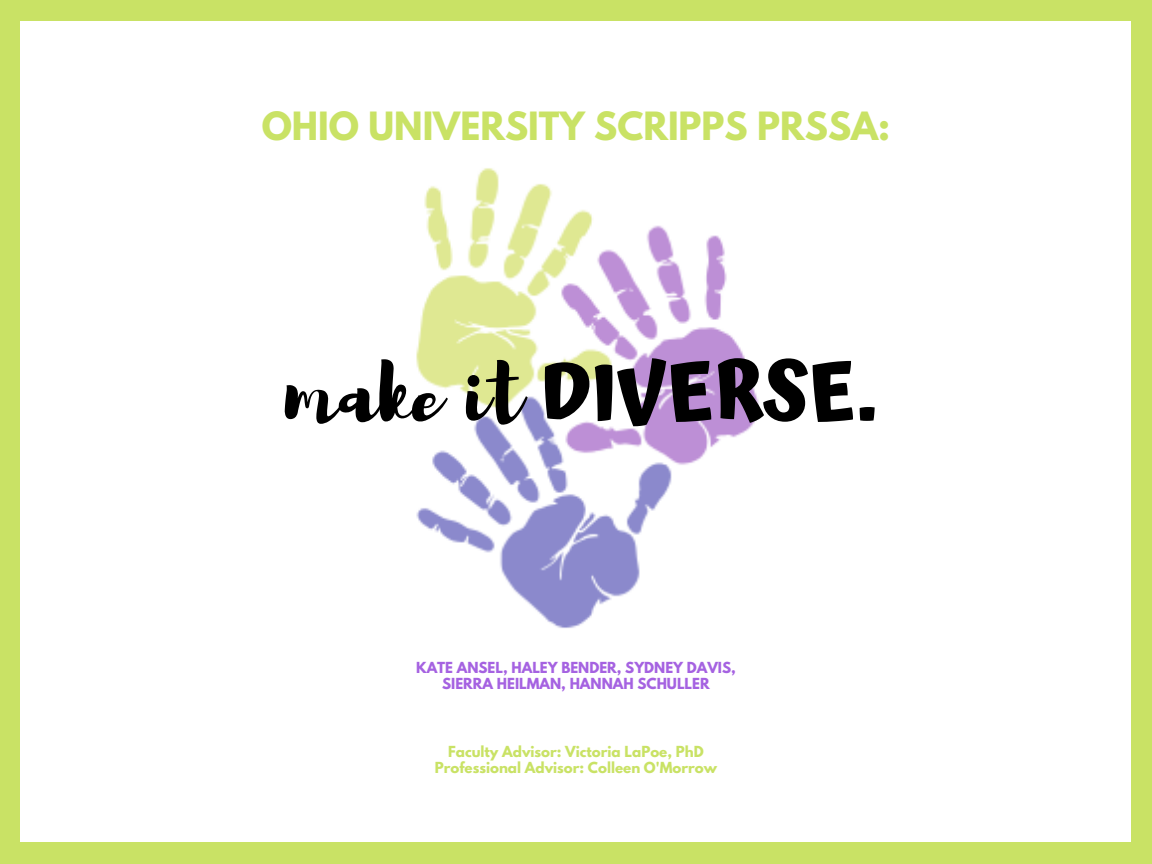
<style>
.page{position:relative;width:1152px;height:864px;background:#c9e265}
.page>*{position:absolute;margin:0;border:0;box-sizing:border-box;transform-origin:0 0}
.t1{font:700 78.45px "Atma";color:#000}
.t2{font:700 34.5px "League Spartan";color:#c9e265}
.t3{font:700 13.5px/15.8px "League Spartan";color:#c9e265;text-align:center}
.t4{font:700 13.5px/15.8px "League Spartan";color:#a562e1;text-align:center}
.s1{font-family:"Brusher";font-weight:400}
</style>
<div class="page">
<div style="left:21px;top:22px;width:1110px;height:820px;background:#fff"></div>
<img style="left:416px;top:168px;width:343px;height:460px">
<h2 class="t2" style="left:262px;top:109px;width:630px">OHIO UNIVERSITY SCRIPPS PRSSA:</h2>
<h1 class="t1" style="left:285px;top:346px;width:593px"><span class="s1">make it</span> DIVERSE.</h1>
<p class="t4" style="left:416px;top:662px;width:321px">KATE ANSEL, HALEY BENDER, SYDNEY DAVIS,<br>SIERRA HEILMAN, HANNAH SCHULLER</p>
<p class="t3" style="left:435px;top:746px;width:284px">Faculty Advisor: Victoria LaPoe, PhD<br>Professional Advisor: Colleen O'Morrow</p>
</div>
